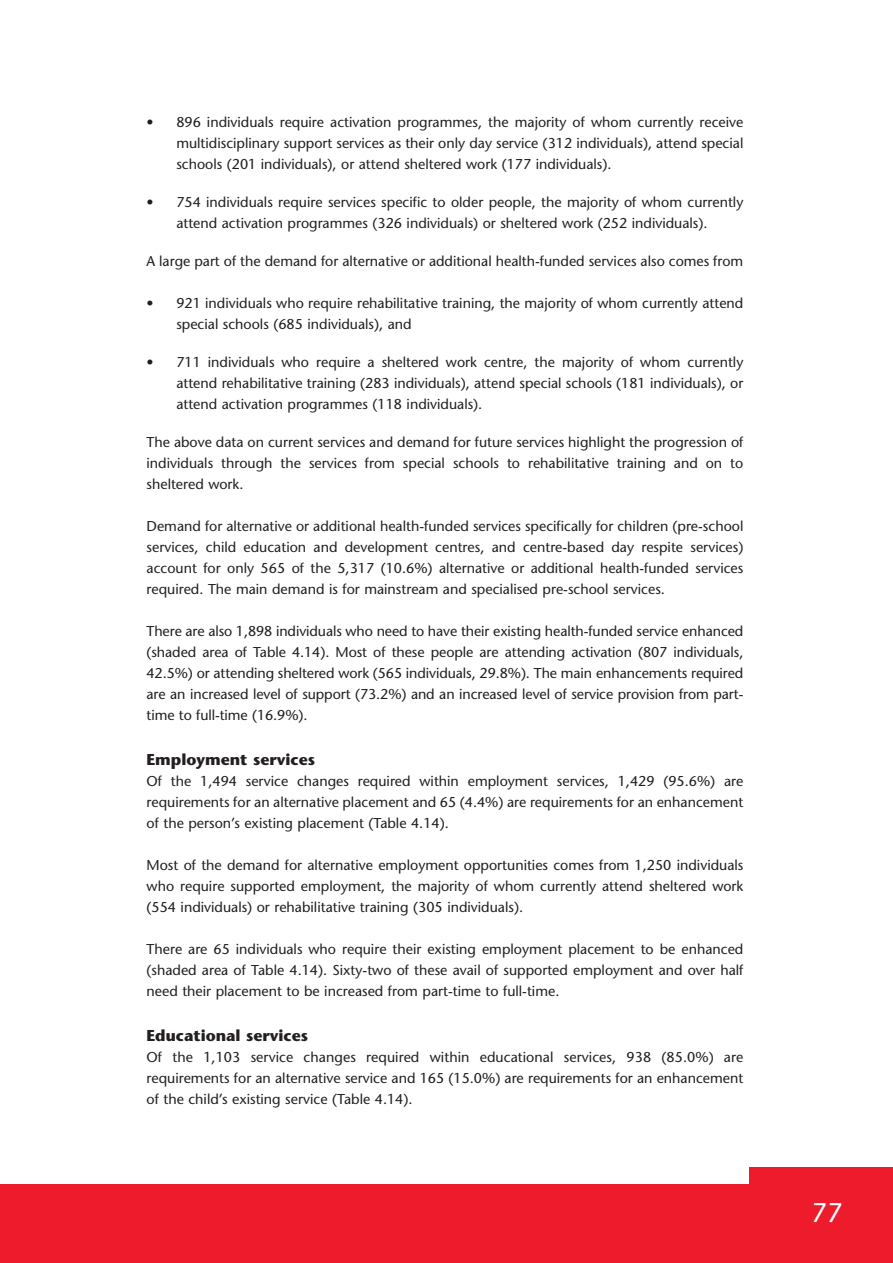
<style>
.page{position:relative;width:893px;height:1263px;background:#fff}
.page>*{position:absolute;margin:0;border:0;box-sizing:border-box;transform-origin:0 0}
.t1{font:27px "Stone Sans";color:#fff}
.t2{font:700 15.75px "Stone Sans";color:#231f1f}
.t3{font:14.25px/21px "Stone Sans";color:#231f1f;text-align:justify}
</style>
<div class="page">
<div style="left:0;top:1184px;width:892px;height:79px;background:#ee1b2d"></div>
<div style="left:749px;top:1167px;width:143px;height:17px;background:#ee1b2d"></div>
<p class="t3" style="left:176px;top:113px;width:568px;text-indent:-30px">• 896 individuals require activation programmes, the majority of whom currently receive multidisciplinary support services as their only day service (312 individuals), attend special schools (201 individuals), or attend sheltered work (177 individuals).</p>
<p class="t3" style="left:146px;top:193px;width:598px;text-align:center">• 754 individuals require services specific to older people, the majority of whom currently attend activation programmes (326 individuals) or sheltered work (252 individuals).</p>
<p class="t3" style="left:146px;top:252px;width:598px">A large part of the demand for alternative or additional health-funded services also comes from</p>
<p class="t3" style="left:176px;top:294px;width:568px;text-indent:-30px">• 921 individuals who require rehabilitative training, the majority of whom currently attend special schools (685 individuals), and</p>
<p class="t3" style="left:176px;top:353px;width:568px;text-indent:-30px">• 711 individuals who require a sheltered work centre, the majority of whom currently attend rehabilitative training (283 individuals), attend special schools (181 individuals), or attend activation programmes (118 individuals).</p>
<p class="t3" style="left:146px;top:433px;width:598px">The above data on current services and demand for future services highlight the progression of individuals through the services from special schools to rehabilitative training and on to sheltered work.</p>
<p class="t3" style="left:146px;top:517px;width:598px">Demand for alternative or additional health-funded services specifically for children (pre-school services, child education and development centres, and centre-based day respite services) account for only 565 of the 5,317 (10.6%) alternative or additional health-funded services required. The main demand is for mainstream and specialised pre-school services.</p>
<p class="t3" style="left:146px;top:622px;width:598px">There are also 1,898 individuals who need to have their existing health-funded service enhanced (shaded area of Table 4.14). Most of these people are attending activation (807 individuals, 42.5%) or attending sheltered work (565 individuals, 29.8%). The main enhancements required are an increased level of support (73.2%) and an increased level of service provision from part&shy;time to full-time (16.9%).</p>
<p class="t2" style="left:146px;top:753px;width:170px">Employment services</p>
<p class="t3" style="left:146px;top:772px;width:598px">Of the 1,494 service changes required within employment services, 1,429 (95.6%) are requirements for an alternative placement and 65 (4.4%) are requirements for an enhancement of the person’s existing placement (Table 4.14).</p>
<p class="t3" style="left:146px;top:856px;width:598px">Most of the demand for alternative employment opportunities comes from 1,250 individuals who require supported employment, the majority of whom currently attend sheltered work (554 individuals) or rehabilitative training (305 individuals).</p>
<p class="t3" style="left:146px;top:940px;width:598px">There are 65 individuals who require their existing employment placement to be enhanced (shaded area of Table 4.14). Sixty-two of these avail of supported employment and over half need their placement to be increased from part-time to full-time.</p>
<p class="t2" style="left:146px;top:1029px;width:163px">Educational services</p>
<p class="t3" style="left:146px;top:1048px;width:598px">Of the 1,103 service changes required within educational services, 938 (85.0%) are requirements for an alternative service and 165 (15.0%) are requirements for an enhancement of the child’s existing service (Table 4.14).</p>
<h1 class="t1" style="left:811px;top:1202px;width:32px">77</h1>
</div>
